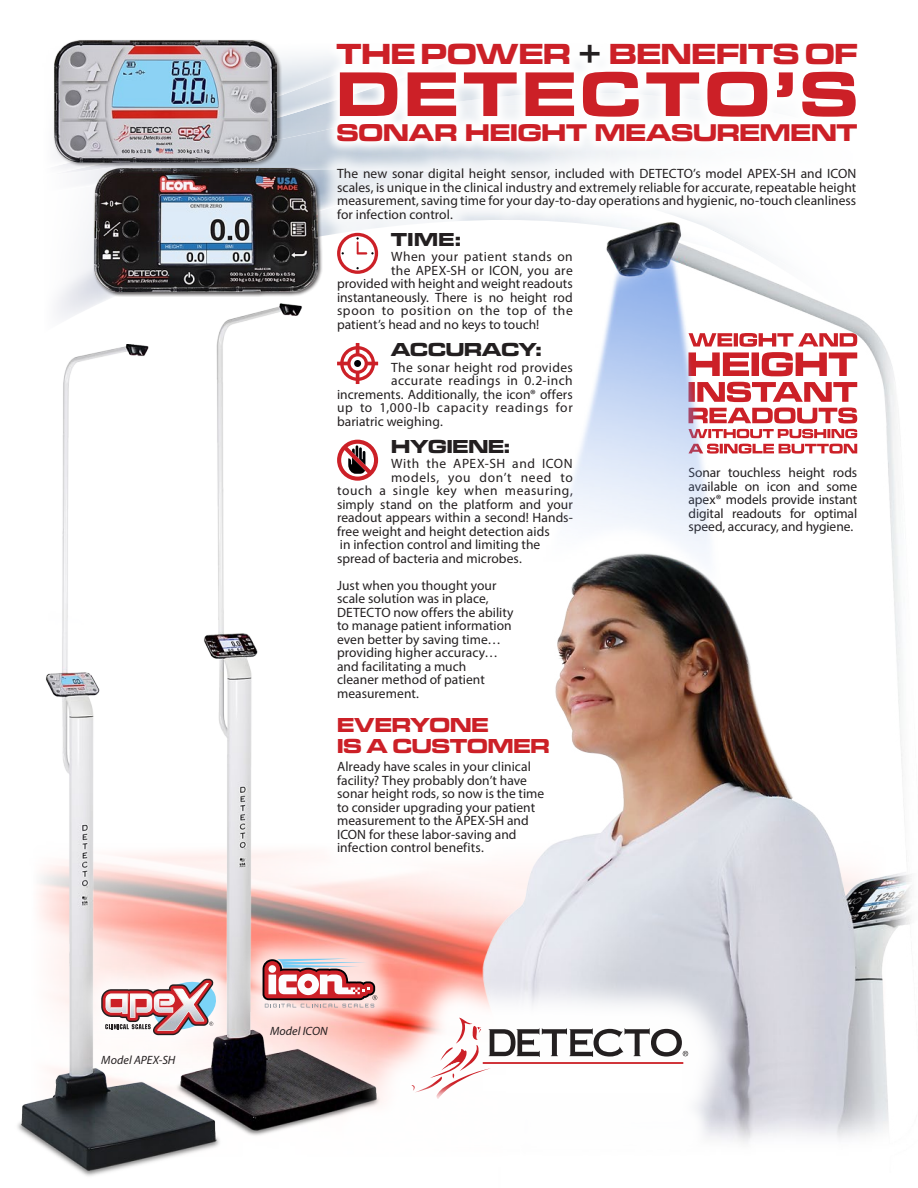
<style>
.page{position:relative;width:918px;height:1188px;background:#fff}
.page>*{position:absolute;margin:0;border:0;box-sizing:border-box;transform-origin:0 0}
.t1{font:65.4px "Microgramma D Bold Exte";letter-spacing:.09em;color:#cc2027}
.t2{font:30.15px "Microgramma D Bold Exte";letter-spacing:.005em;color:#cc2027}
.t3{font:25.2px "Microgramma D Bold Exte";letter-spacing:.005em;color:#cc2027}
.t4{font:21px/21px "Microgramma D Bold Exte";color:#cc2027}
.t5{font:19.5px "Microgramma D Bold Exte";color:#231f20}
.t6{font:13.5px/13.5px "Myriad Pro";letter-spacing:.005em;color:#231f20;text-align:justify}
.t7{font:13.5px "Myriad Pro";letter-spacing:.045em;color:#231f20}
.t8{font:13.5px "Myriad Pro";letter-spacing:.03em;color:#231f20}
.t9{font:13.5px "Myriad Pro";letter-spacing:.025em;color:#231f20}
.t10{font:13.5px "Myriad Pro";letter-spacing:.035em;color:#231f20}
.t11{font:italic 12px "Myriad Pro";letter-spacing:.01em;color:#231f20}
.s1{color:#231f20}
</style>
<div class="page">
<img style="left:65px;top:56px;width:259px;height:123px">
<img style="left:381px;top:872px;width:98px;height:95px">
<div style="left:53px;top:39px;width:229px;height:129px;background:#231f20;opacity:.5"></div>
<img style="left:54px;top:40px;width:223px;height:123px">
<div style="left:93px;top:168px;width:230px;height:129px;background:#231f20;opacity:.75"></div>
<img style="left:94px;top:169px;width:223px;height:123px">
<img style="left:217px;top:304px;width:164px;height:832px">
<img style="left:17px;top:344px;width:206px;height:832px">
<div style="left:76px;top:953px;width:166px;height:108px;background:#fff;opacity:.75"></div>
<svg style="left:101px;top:979px;width:115px;height:56px"></svg>
<div style="left:236px;top:932px;width:167px;height:101px;background:#fff;opacity:.75"></div>
<svg style="left:263px;top:959px;width:114px;height:48px"></svg>
<div style="left:318px;top:150px;width:557px;height:722px;background:#fff"></div>
<svg style="left:337px;top:233px;width:41px;height:41px"></svg>
<svg style="left:337px;top:343px;width:41px;height:41px"></svg>
<svg style="left:337px;top:440px;width:41px;height:41px"></svg>
<img style="left:479px;top:223px;width:433px;height:920px">
<svg style="left:360px;top:967px;width:380px;height:176px"></svg>
<svg style="left:411px;top:1018px;width:277px;height:63px"></svg>
<div style="left:333px;top:1081px;width:380px;height:79px;background:#fff"></div>
<img style="left:507px;top:1068px;width:175px;height:13px">
<img style="left:483px;top:1075px;width:22px;height:6px">
<p class="t11" style="left:101px;top:1052px;width:76px">Model APEX-SH</p>
<h2 class="t2" style="left:337px;top:34px;width:522px">THE POWER <span class="s1">+</span> BENEFITS OF</h2>
<h1 class="t1" style="left:337px;top:50px;width:522px">DETECTO’S</h1>
<h3 class="t3" style="left:337px;top:116px;width:522px">SONAR HEIGHT MEASUREMENT</h3>
<p class="t6" style="left:337px;top:167px;width:521px">The new sonar digital height sensor, included with DETECTO’s model APEX-SH and ICON scales, is unique in the clinical industry and extremely reliable for accurate, repeatable height measurement, saving time for your day-to-day operations and hygienic, no-touch cleanliness for infection control.</p>
<h3 class="t5" style="left:391px;top:226px;width:72px">TIME:</h3>
<p class="t10" style="left:391px;top:249px;width:183px">When your patient stands on</p>
<p class="t6" style="left:391px;top:263px;width:183px">the APEX-SH or ICON, you are</p>
<p class="t6" style="left:337px;top:277px;width:237px">provided with height and weight readouts</p>
<p class="t6" style="left:337px;top:290px;width:237px">instantaneously. There is no height rod</p>
<p class="t7" style="left:337px;top:303px;width:237px">spoon to position on the top of the</p>
<p class="t6" style="left:337px;top:317px;width:204px">patient’s head and no keys to touch!</p>
<h3 class="t5" style="left:391px;top:336px;width:152px">ACCURACY:</h3>
<p class="t9" style="left:391px;top:359px;width:183px">The sonar height rod provides</p>
<p class="t8" style="left:391px;top:372px;width:183px">accurate readings in 0.2-inch</p>
<p class="t6" style="left:337px;top:387px;width:237px">increments. Additionally, the icon® offers</p>
<p class="t7" style="left:337px;top:399px;width:237px">up to 1,000-lb capacity readings for</p>
<p class="t6" style="left:337px;top:414px;width:107px">bariatric weighing.</p>
<h3 class="t5" style="left:391px;top:433px;width:121px">HYGIENE:</h3>
<p class="t7" style="left:391px;top:455px;width:183px">With the APEX-SH and ICON</p>
<p class="t7" style="left:391px;top:469px;width:183px">models, you don’t need to</p>
<p class="t7" style="left:337px;top:482px;width:237px">touch a single key when measuring,</p>
<p class="t6" style="left:337px;top:497px;width:237px">simply stand on the platform and your</p>
<p class="t6" style="left:337px;top:511px;width:237px">readout appears within a second! Hands-</p>
<p class="t6" style="left:337px;top:524px;width:214px">free weight and height detection aids</p>
<p class="t6" style="left:340px;top:538px;width:202px">in infection control and limiting the</p>
<p class="t6" style="left:337px;top:551px;width:186px">spread of bacteria and microbes.</p>
<p class="t6" style="left:337px;top:578px;width:178px;text-align:left">Just when you thought your scale solution was in place,<br>DETECTO now offers the ability to manage patient information even better by saving time… providing higher accuracy… and facilitating a much<br>cleaner method of patient measurement.</p>
<h3 class="t4" style="left:337px;top:714px;width:214px">EVERYONE<br>IS A CUSTOMER</h3>
<p class="t6" style="left:337px;top:760px;width:209px;text-align:left">Already have scales in your clinical facility? They probably don’t have sonar height rods, so now is the time to consider upgrading your patient measurement to the APEX-SH and ICON for these labor-saving and infection control benefits.</p>
<p class="t6" style="left:688px;top:466px;width:170px">Sonar touchless height rods available on icon and some apex® models provide instant digital readouts for optimal speed, accuracy, and hygiene.</p>
<p class="t11" style="left:270px;top:1024px;width:59px">Model ICON</p>
</div>
